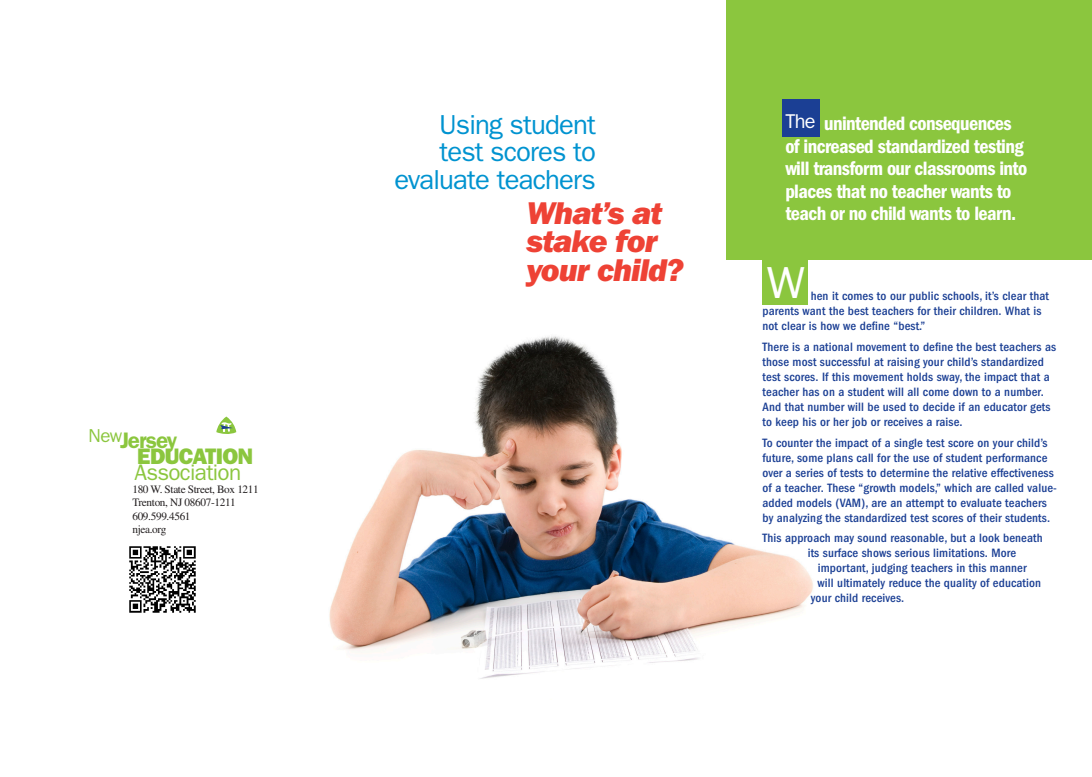
<style>
.page{position:relative;width:1092px;height:777px;background:#fff}
.page>*{position:absolute;margin:0;border:0;box-sizing:border-box;transform-origin:0 0}
.t1{font:45px "ITC Franklin Gothic Std";color:#fff}
.t2{font:32.5px "ITC Franklin Gothic Std Hvy It";letter-spacing:-.03em;color:#ee4235}
.t3{font:27.5px/27.5px "ITC Franklin Gothic Std";letter-spacing:-.03em;color:#0093d0;text-align:right}
.t4{font:22.5px "ITC Franklin Gothic Std";letter-spacing:-.03em;color:#8bc63e}
.t5{font:600 22.5px "ITC Franklin Gothic Std";letter-spacing:-.05em;color:#8bc63e}
.t6{font:22.5px "ITC Franklin Gothic Std Hvy";letter-spacing:-.03em;color:#8bc63e}
.t7{font:20px/22.5px "ITC Franklin Gothic Std Dm Cd";letter-spacing:-.03em;color:#fff}
.t8{font:500 condensed 12.5px/15px "ITC Franklin Gothic Std";letter-spacing:.01em;color:#1b3f94}
.t9{font:11.25px "Times LT Std";letter-spacing:-.03em;color:#231f20}
.s1{font-family:"ITC Franklin Gothic Std"}
</style>
<div class="page">
<div style="left:726px;top:0;width:365px;height:259px;background:#8bc63e"></div>
<div style="left:782px;top:99px;width:37px;height:37px;background:#1b3f94"></div>
<svg style="left:216px;top:416px;width:20px;height:18px"></svg>
<img style="left:329px;top:336px;width:484px;height:343px">
<div style="left:762px;top:259px;width:45px;height:45px;background:#8bc63e"></div>
<img style="left:129px;top:546px;width:67px;height:66px">
<p class="t5" style="left:89px;top:426px;width:90px"><sup>New</sup>Jersey</p>
<p class="t6" style="left:137px;top:443px;width:117px">EDUCATION</p>
<p class="t4" style="left:134px;top:459px;width:108px">Association</p>
<p class="t9" style="left:132px;top:482px;width:128px">180 W. State Street, Box 1211</p>
<p class="t9" style="left:132px;top:496px;width:105px">Trenton, NJ 08607-1211</p>
<p class="t9" style="left:132px;top:509px;width:60px">609.599.4561</p>
<p class="t9" style="left:132px;top:523px;width:35px">njea.org</p>
<p class="t3" style="left:394px;top:111px;width:203px">Using student test scores to evaluate teachers</p>
<p class="t7" style="left:785px;top:112px;width:243px"><span class="s1">The</span> unintended consequences of increased standardized testing will transform our classrooms into places that no teacher wants to teach or no child wants to learn.</p>
<p class="t2" style="left:526px;top:194px;width:137px">What’s at</p>
<p class="t2" style="left:526px;top:222px;width:133px">stake for</p>
<p class="t2" style="left:526px;top:251px;width:158px">your child?</p>
<p class="t1" style="left:766px;top:256px;width:40px">W</p>
<p class="t8" style="left:762px;top:288px;width:288px;text-indent:48px">hen it comes to our public schools, it’s clear that parents want the best teachers for their children. What is not clear is how we define “best.”</p>
<p class="t8" style="left:762px;top:339px;width:295px">There is a national movement to define the best teachers as those most successful at raising your child’s standardized test scores. If this movement holds sway, the impact that a teacher has on a student will all come down to a number.<br>And that number will be used to decide if an educator gets to keep his or her job or receives a raise.</p>
<p class="t8" style="left:762px;top:435px;width:296px">To counter the impact of a single test score on your child’s future, some plans call for the use of student performance over a series of tests to determine the relative effectiveness of a teacher. These “growth models,” which are called value&shy;added models (VAM), are an attempt to evaluate teachers by analyzing the standardized test scores of their students.</p>
<p class="t8" style="left:762px;top:530px;width:282px">This approach may sound reasonable, but a look beneath</p>
<p class="t8" style="left:807px;top:545px;width:210px">its surface shows serious limitations. More</p>
<p class="t8" style="left:817px;top:560px;width:210px">important, judging teachers in this manner</p>
<p class="t8" style="left:817px;top:575px;width:225px">will ultimately reduce the quality of education</p>
<p class="t8" style="left:810px;top:590px;width:95px">your child receives.</p>
</div>
